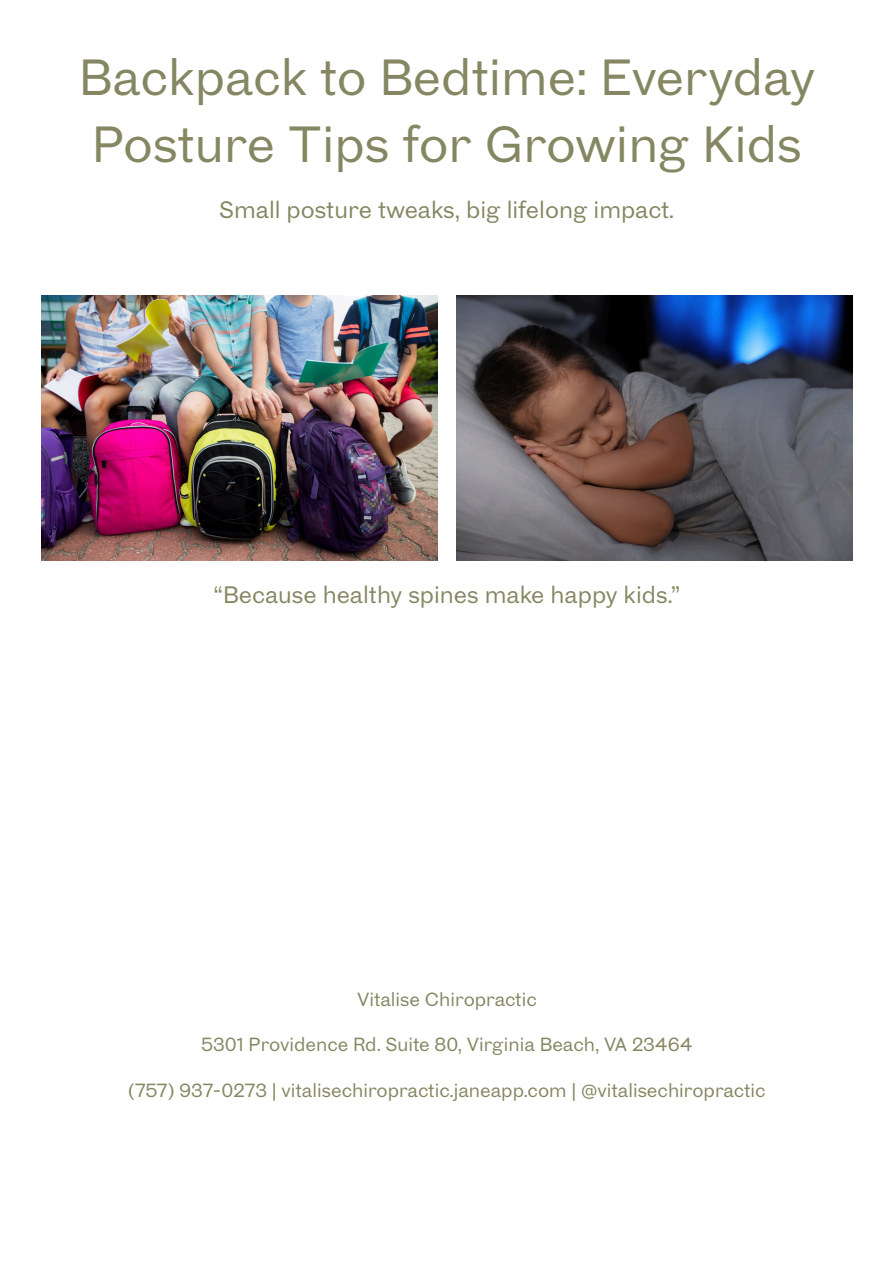
<style>
.page{position:relative;width:894px;height:1263px;background:#fff}
.page>*{position:absolute;margin:0;border:0;box-sizing:border-box;transform-origin:0 0}
.t1{font:48px/67.5px "Touvlo";color:#858662}
.t2{font:22.5px "Touvlo";color:#858662}
.t3{font:18px "Touvlo";color:#858662}
</style>
<div class="page">
<img style="left:42px;top:296px;width:396px;height:264px">
<img style="left:456px;top:296px;width:396px;height:264px">
<h1 class="t1" style="left:79px;top:41px;width:737px">Backpack to Bedtime: Everyday<br>Posture Tips for Growing Kids</h1>
<h2 class="t2" style="left:219px;top:193px;width:456px">Small posture tweaks, big lifelong impact.</h2>
<h2 class="t2" style="left:213px;top:578px;width:468px">“Because healthy spines make happy kids.”</h2>
<p class="t3" style="left:357px;top:986px;width:181px">Vitalise Chiropractic</p>
<p class="t3" style="left:201px;top:1031px;width:493px">5301 Providence Rd. Suite 80, Virginia Beach, VA 23464</p>
<p class="t3" style="left:128px;top:1077px;width:638px">(757) 937-0273 | vitalisechiropractic.janeapp.com | @vitalisechiropractic</p>
</div>
